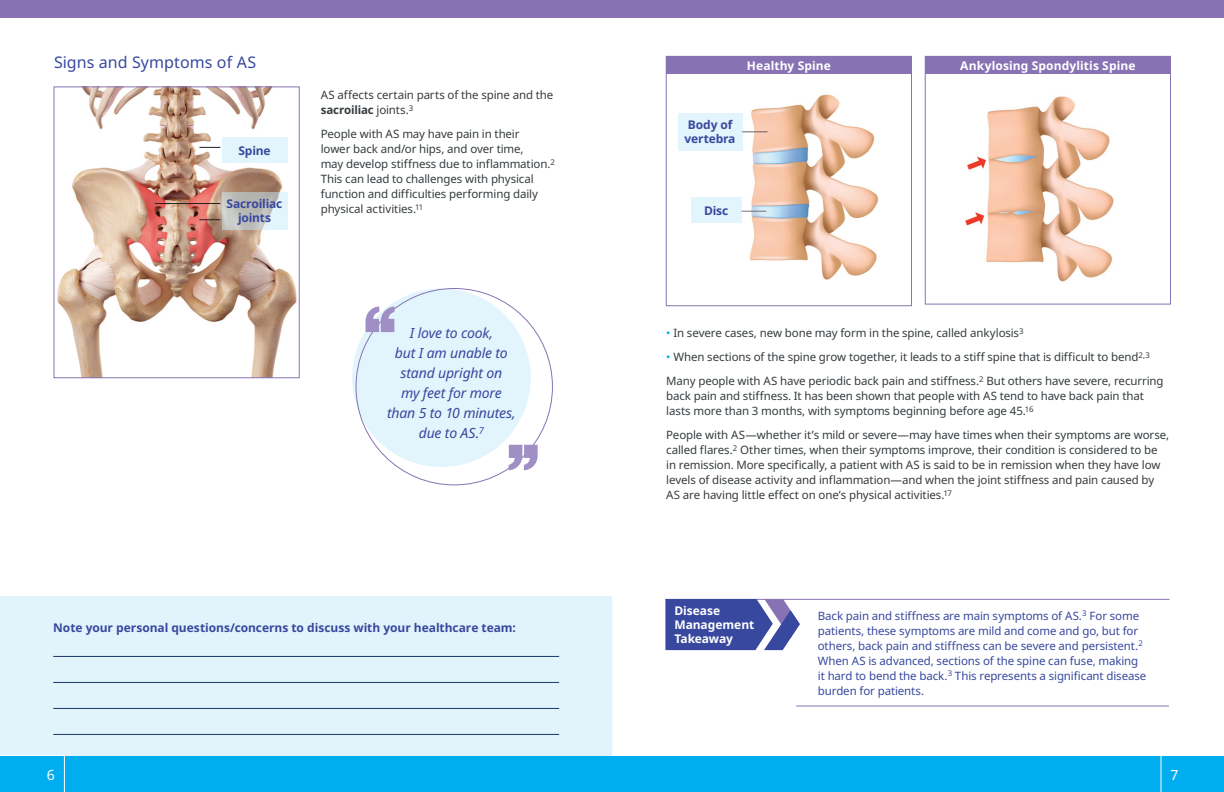
<style>
.page{position:relative;width:1224px;height:792px;background:#fff}
.page>*{position:absolute;margin:0;border:0;box-sizing:border-box;transform-origin:0 0}
.t1{font:16px "Noto Sans";letter-spacing:.005em;color:#37489e}
.t2{font:italic 14px/20px "Noto Sans";letter-spacing:-.015em;color:#37489e;text-align:center}
.t3{font:14px "Noto Sans";color:#fff}
.t4{font:700 12px/14px "Noto Sans";letter-spacing:-.005em;color:#37489e;text-align:center}
.t5{font:700 12px/14px "Noto Sans";color:#fff}
.t6{font:11.5px/15px "Noto Sans";letter-spacing:-.01em;color:#353b3e}
.t7{font:11.5px/15px "Noto Sans";letter-spacing:-.01em;color:#37489e}
.s1{font-weight:700}
.s2{color:#00aeef}
</style>
<div class="page">
<div style="left:0;top:597px;width:612px;height:177px;background:#e1f4fc"></div>
<div style="left:0;top:756px;width:612px;height:36px;background:#00aeef"></div>
<div style="left:0;top:0;width:612px;height:17px;background:#8773b4"></div>
<img style="left:57px;top:88px;width:240px;height:288px">
<div style="left:54px;top:86px;width:246px;height:292px;border:1px solid #8773b4"></div>
<div style="left:352px;top:289px;width:179px;height:178px;background:#e2f4fc;border-radius:50%"></div>
<svg style="left:366px;top:306px;width:29px;height:26px"></svg>
<svg style="left:509px;top:445px;width:29px;height:25px"></svg>
<svg style="left:199px;top:219px;width:21px;height:1px"></svg>
<svg style="left:199px;top:147px;width:21px;height:1px"></svg>
<hr style="left:155px;top:203px;width:65px;height:1px;background:#231f20">
<svg style="left:222px;top:192px;width:65px;height:38px;background:#c6cac9"></svg>
<div style="left:222px;top:137px;width:65px;height:26px;background:#e2f4fc"></div>
<hr style="left:53px;top:656px;width:506px;height:1px;background:#1d366c">
<hr style="left:53px;top:682px;width:506px;height:1px;background:#1d366c">
<hr style="left:53px;top:708px;width:506px;height:1px;background:#1d366c">
<hr style="left:53px;top:734px;width:506px;height:1px;background:#1d366c">
<svg style="left:0;top:755px;width:65px;height:37px"></svg>
<div style="left:612px;top:756px;width:612px;height:36px;background:#00aeef"></div>
<div style="left:612px;top:0;width:612px;height:17px;background:#8773b4"></div>
<hr style="left:665px;top:599px;width:505px;height:1px;background:#8773b4">
<hr style="left:796px;top:706px;width:373px;height:1px;background:#8773b4">
<div style="left:666px;top:56px;width:246px;height:250px;background:#fff;border:1px solid #8773b4"></div>
<div style="left:925px;top:56px;width:246px;height:249px;background:#fff;border:1px solid #8773b4"></div>
<img style="left:742px;top:94px;width:137px;height:186px">
<img style="left:965px;top:96px;width:149px;height:186px">
<div style="left:691px;top:198px;width:51px;height:25px;background:#e2f4fc"></div>
<div style="left:678px;top:113px;width:64px;height:37px;background:#e2f4fc"></div>
<svg style="left:665px;top:599px;width:135px;height:51px;background:#5461ab"></svg>
<div style="left:925px;top:56px;width:245px;height:18px;background:#8773b4"></div>
<div style="left:666px;top:56px;width:246px;height:18px;background:#8773b4"></div>
<svg style="left:1161px;top:756px;width:1px;height:36px"></svg>
<h1 class="t1" style="left:54px;top:51px;width:204px">Signs and Symptoms of AS</h1>
<p class="t4" style="left:238px;top:143px;width:34px">Spine</p>
<p class="t4" style="left:227px;top:197px;width:57px">Sacroiliac joints</p>
<p class="t6" style="left:321px;top:88px;width:234px">AS affects certain parts of the spine and the <span class="s1">sacroiliac</span> joints.<sup>3</sup></p>
<p class="t6" style="left:321px;top:127px;width:236px">People with AS may have pain in their<br>lower back and/or hips, and over time,<br>may develop stiffness due to inflammation.<sup>2<br></sup>This can lead to challenges with physical function and difficulties performing daily physical activities.<sup>11</sup></p>
<p class="t2" style="left:387px;top:323px;width:130px">I love to cook,<br>but I am unable to stand upright on<br>my feet for more than 5 to 10 minutes, due to AS.<sup>7</sup></p>
<p class="t4" style="left:53px;top:621px;width:464px">Note your personal questions/concerns to discuss with your healthcare team:</p>
<p class="t3" style="left:47px;top:765px;width:10px">6</p>
<p class="t5" style="left:747px;top:58px;width:85px">Healthy Spine</p>
<p class="t5" style="left:960px;top:58px;width:177px">Ankylosing Spondylitis Spine</p>
<p class="t4" style="left:685px;top:118px;width:52px;text-align:left">Body of vertebra</p>
<p class="t4" style="left:704px;top:204px;width:26px">Disc</p>
<p class="t6" style="left:666px;top:326px;width:359px"><span class="s2">•</span> In severe cases, new bone may form in the spine, called ankylosis<sup>3</sup></p>
<p class="t6" style="left:666px;top:345px;width:499px;line-height:24px"><span class="s2">•</span> When sections of the spine grow together, it leads to a stiff spine that is difficult to bend<sup>2,3<br></sup>Many people with AS have periodic back pain and stiffness.<sup>2</sup> But others have severe, recurring</p>
<p class="t6" style="left:666px;top:389px;width:479px">back pain and stiffness. It has been shown that people with AS tend to have back pain that lasts more than 3 months, with symptoms beginning before age 45.<sup>16</sup></p>
<p class="t6" style="left:666px;top:428px;width:504px">People with AS—whether it’s mild or severe—may have times when their symptoms are worse, called flares.<sup>2</sup> Other times, when their symptoms improve, their condition is considered to be in remission. More specifically, a patient with AS is said to be in remission when they have low levels of disease activity and inflammation—and when the joint stiffness and pain caused by AS are having little effect on one’s physical activities.<sup>17</sup></p>
<p class="t5" style="left:674px;top:604px;width:81px">Disease<br>Management<br>Takeaway</p>
<p class="t7" style="left:818px;top:608px;width:330px">Back pain and stiffness are main symptoms of AS.<sup>3</sup> For some patients, these symptoms are mild and come and go, but for others, back pain and stiffness can be severe and persistent.<sup>2<br></sup>When AS is advanced, sections of the spine can fuse, making it hard to bend the back.<sup>3</sup> This represents a significant disease burden for patients.</p>
<p class="t3" style="left:1171px;top:765px;width:10px">7</p>
</div>
